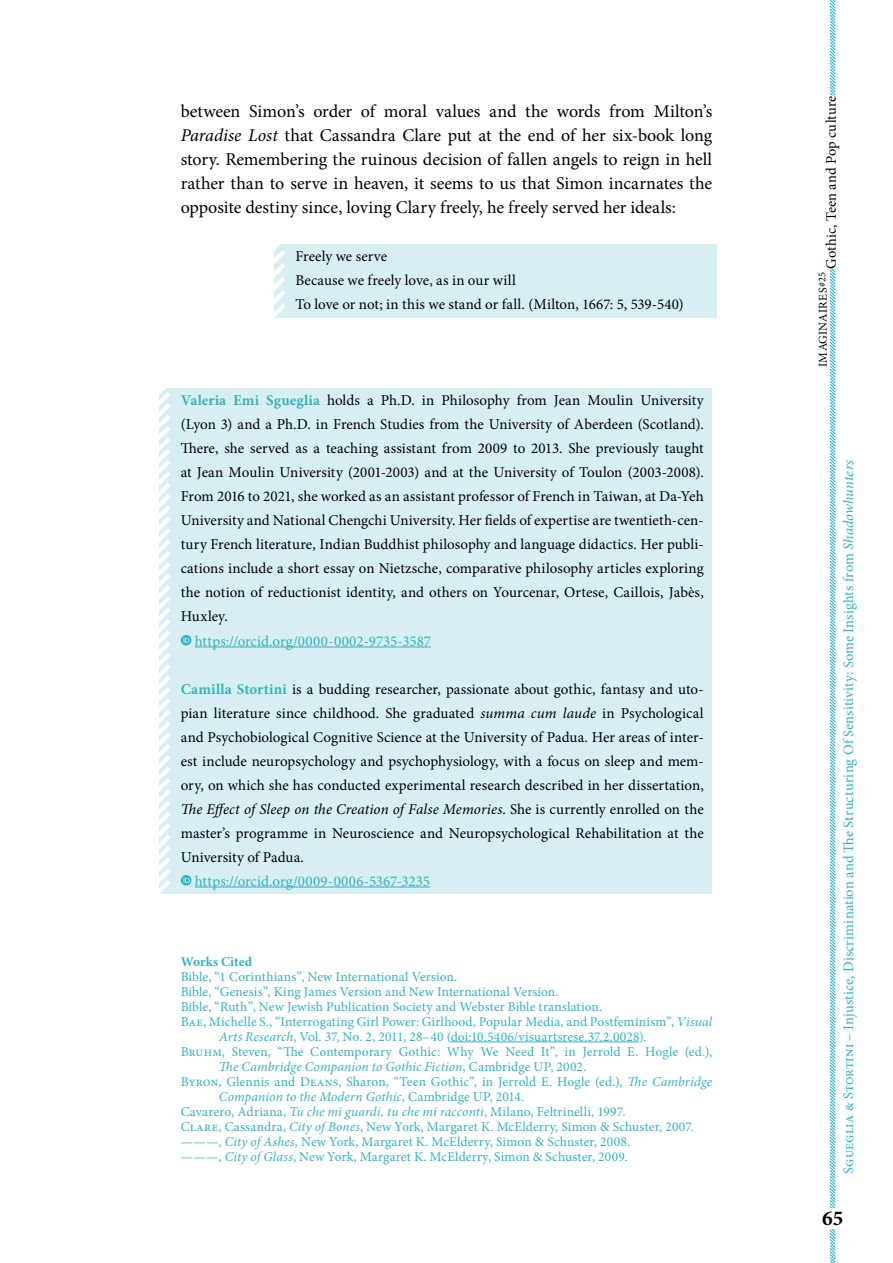
<style>
.page{position:relative;width:893px;height:1263px;background:#fff}
.page>*{position:absolute;margin:0;border:0;box-sizing:border-box;transform-origin:0 0}
.t1{font:700 21.15px "Minion Pro";color:#000}
.t2{font:18px/24px "Minion Pro";letter-spacing:-.005em;color:#000;text-align:justify}
.t3{font:15px/24px "Minion Pro";color:#000;text-align:justify}
.t4{font:15px "Minion Pro";letter-spacing:.005em;color:#36b1bf}
.t5{font:14.55px "Minion Pro";letter-spacing:.01em;color:#36b1bf}
.t6{font:14.55px "Minion Pro";letter-spacing:.015em;color:#000}
.t7{font:13.5px "Minion Pro";letter-spacing:.005em;color:#36b1bf}
.t8{font:italic 13.5px "Minion Pro";letter-spacing:.005em;color:#36b1bf}
.t9{font:700 13.5px "Minion Pro";color:#36b1bf}
.t10{font:12px "Minion Pro";letter-spacing:.025em;color:#000}
.s1{font-style:italic}
.s2{font-weight:700;color:#36b1bf}
.s3{font-style:normal}
.s4{font-size:10.5px}
</style>
<div class="page">
<svg style="left:829px;top:0;width:7px;height:1263px"></svg>
<div style="left:824px;top:96px;width:27px;height:173px;background:#fff"></div>
<div style="left:823px;top:1208px;width:19px;height:21px;background:#fff"></div>
<div style="left:274px;top:244px;width:442px;height:74px;background:#d7eff2"></div>
<svg style="left:274px;top:244px;width:11px;height:74px"></svg>
<div style="left:159px;top:388px;width:553px;height:506px;background:#d7eff2"></div>
<svg style="left:159px;top:388px;width:12px;height:506px"></svg>
<hr style="left:195px;top:647px;width:236px;height:1px;background:#36b1bf">
<hr style="left:195px;top:887px;width:235px;height:1px;background:#36b1bf">
<hr style="left:451px;top:1041px;width:188px;height:1px;background:#36b1bf">
<svg style="left:181px;top:635px;width:10px;height:10px"></svg>
<svg style="left:184px;top:637px;width:5px;height:6px"></svg>
<svg style="left:181px;top:875px;width:10px;height:10px"></svg>
<svg style="left:184px;top:877px;width:6px;height:6px"></svg>
<p class="t2" style="left:181px;top:100px;width:533px">between Simon’s order of moral values and the words from Milton’s <span class="s1">Paradise Lost</span> that Cassandra Clare put at the end of her six-book long story. Remembering the ruinous decision of fallen angels to reign in hell rather than to serve in heaven, it seems to us that Simon incarnates the opposite destiny since, loving Clary freely, he freely served her ideals:</p>
<p class="t3" style="left:296px;top:245px;width:390px;text-align:left">Freely we serve<br>Because we freely love, as in our will<br>To love or not; in this we stand or fall. (Milton, 1667: 5, 539-540)</p>
<p class="t3" style="left:181px;top:389px;width:525px"><span class="s2">Valeria Emi Sgueglia</span> holds a Ph.D. in Philosophy from Jean Moulin University (Lyon 3) and a Ph.D. in French Studies from the University of Aberdeen (Scotland).<br>There, she served as a teaching assistant from 2009 to 2013. She previously taught at Jean Moulin University (2001-2003) and at the University of Toulon (2003-2008).<br>From 2016 to 2021, she worked as an assistant professor of French in Taiwan, at Da-Yeh University and National Chengchi University. Her fields of expertise are twentieth-cen&shy;tury French literature, Indian Buddhist philosophy and language didactics. Her publi&shy;cations include a short essay on Nietzsche, comparative philosophy articles exploring the notion of reductionist identity, and others on Yourcenar, Ortese, Caillois, Jabès, Huxley.</p>
<p class="t4" style="left:195px;top:631px;width:238px">https://orcid.org/0000-0002-9735-3587</p>
<p class="t3" style="left:181px;top:677px;width:525px"><span class="s2">Camilla Stortini</span> is a budding researcher, passionate about gothic, fantasy and uto&shy;pian literature since childhood. She graduated <span class="s1">summa cum laude</span> in Psychological and Psychobiological Cognitive Science at the University of Padua. Her areas of inter&shy;est include neuropsychology and psychophysiology, with a focus on sleep and mem&shy;ory, on which she has conducted experimental research described in her dissertation, <span class="s1">The Effect of Sleep on the Creation of False Memories</span>. She is currently enrolled on the master’s programme in Neuroscience and Neuropsychological Rehabilitation at the University of Padua.</p>
<p class="t4" style="left:195px;top:871px;width:237px">https://orcid.org/0009-0006-5367-3235</p>
<p class="t9" style="left:181px;top:952px;width:73px">Works Cited</p>
<p class="t7" style="left:181px;top:967px;width:278px">Bible, “1 Corinthians”, New International Version.</p>
<p class="t7" style="left:181px;top:982px;width:379px">Bible, “Genesis”, King James Version and New International Version.</p>
<p class="t7" style="left:181px;top:997px;width:423px">Bible, “Ruth”, New Jewish Publication Society and Webster Bible translation.</p>
<p class="t7" style="left:181px;top:1012px;width:533px">Bae, Michelle S., “Interrogating Girl Power: Girlhood, Popular Media, and Postfeminism”, <span class="s1">Visual</span></p>
<p class="t7" style="left:219px;top:1027px;width:429px"><span class="s1">Arts Research</span>, Vol. 37, No. 2, 2011, 28–40 (doi:10.5406/visuartsrese.37.2.0028).</p>
<p class="t7" style="left:181px;top:1042px;width:533px">Bruhm, Steven, “The Contemporary Gothic: Why We Need It”, in Jerrold E. Hogle (ed.),</p>
<p class="t8" style="left:219px;top:1057px;width:369px">The Cambridge Companion to Gothic Fiction<span class="s3">, Cambridge UP, 2002.</span></p>
<p class="t7" style="left:181px;top:1072px;width:533px">Byron, Glennis and Deans, Sharon, “Teen Gothic”, in Jerrold E. Hogle (ed.), <span class="s1">The Cambridge</span></p>
<p class="t8" style="left:219px;top:1087px;width:307px">Companion to the Modern Gothic<span class="s3">, Cambridge UP, 2014.</span></p>
<p class="t7" style="left:181px;top:1102px;width:446px">Cavarero, Adriana, <span class="s1">Tu che mi guardi, tu che mi racconti</span>, Milano, Feltrinelli, 1997.</p>
<p class="t7" style="left:181px;top:1117px;width:515px">Clare, Cassandra, <span class="s1">City of Bones</span>, New York, Margaret K. McElderry, Simon &amp; Schuster, 2007.</p>
<p class="t7" style="left:181px;top:1132px;width:451px">———, <span class="s1">City of Ashes</span>, New York, Margaret K. McElderry, Simon &amp; Schuster, 2008.</p>
<p class="t7" style="left:181px;top:1147px;width:448px">———, <span class="s1">City of Glass</span>, New York, Margaret K. McElderry, Simon &amp; Schuster, 2009.</p>
<p class="t6" style="left:821px;top:269px;width:175px;rotate:-90deg">Gothic, Teen and Pop culture</p>
<p class="t10" style="left:815px;top:367px;width:96px;rotate:-90deg">IMAGINAIRES<span class="s4">#25</span></p>
<p class="t5" style="left:839px;top:1173px;width:715px;rotate:-90deg">Sgueglia &amp; Stortini – Injustice, Discrimination and The Structuring Of Sensitivity: Some Insights from <span class="s1">Shadowhunters</span></p>
<h1 class="t1" style="left:822px;top:1203px;width:23px">65</h1>
</div>
